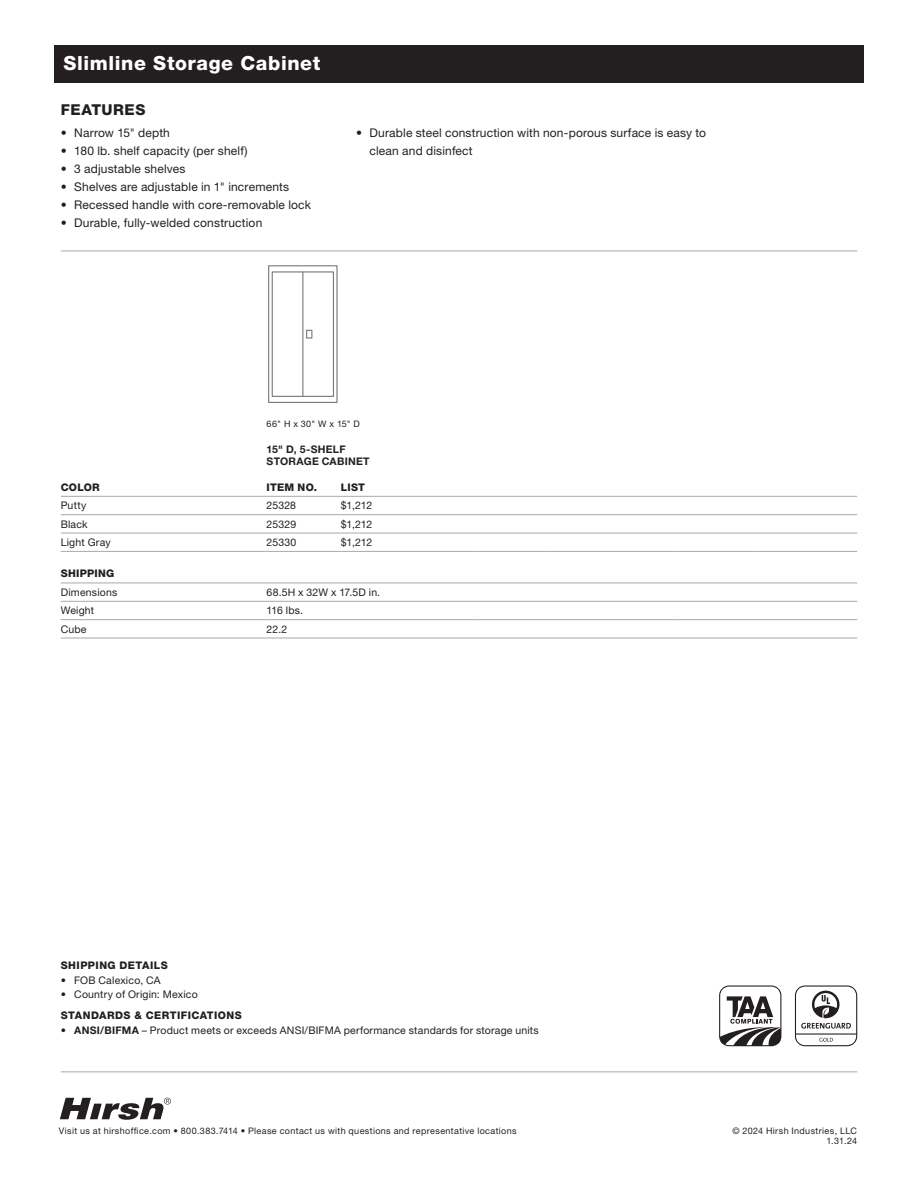
<style>
.page{position:relative;width:918px;height:1188px;background:#fff}
.page>*{position:absolute;margin:0;border:0;box-sizing:border-box;transform-origin:0 0}
.t1{font:800 19.5px "Helvetica Neue LT Std";letter-spacing:.03em;color:#fff}
.t2{font:800 15px "Helvetica Neue LT Std";letter-spacing:.035em;color:#231f20}
.t3{font:12px/18px "Helvetica Neue LT Std";letter-spacing:.015em;color:#231f20}
.t4{font:10.5px "Helvetica Neue LT Std";letter-spacing:.015em;color:#231f20}
.t5{font:800 10.5px "Helvetica Neue LT Std";letter-spacing:.04em;color:#231f20}
.t6{font:700 10.5px "Helvetica Neue LT Std";letter-spacing:.025em;color:#231f20}
.t7{font:9px/9.6px "Helvetica Neue LT Std";letter-spacing:.045em;color:#231f20;text-align:right}
.s1{font-weight:700}
</style>
<div class="page">
<svg style="left:60px;top:1098px;width:111px;height:22px"></svg>
<div style="left:54px;top:45px;width:810px;height:38px;background:#231f20"></div>
<hr style="left:61px;top:251px;width:796px;height:1px;background:#a8a9ad">
<hr style="left:61px;top:1071px;width:796px;height:1px;background:#a8a9ad">
<hr style="left:61px;top:496px;width:206px;height:1px;background:#a8a9ad">
<hr style="left:267px;top:496px;width:74px;height:1px;background:#a8a9ad">
<hr style="left:341px;top:496px;width:131px;height:1px;background:#a8a9ad">
<hr style="left:472px;top:496px;width:75px;height:1px;background:#a8a9ad">
<hr style="left:547px;top:496px;width:131px;height:1px;background:#a8a9ad">
<hr style="left:678px;top:496px;width:75px;height:1px;background:#a8a9ad">
<hr style="left:753px;top:496px;width:104px;height:1px;background:#a8a9ad">
<hr style="left:61px;top:514px;width:206px;height:1px;background:#a8a9ad">
<hr style="left:267px;top:514px;width:74px;height:1px;background:#a8a9ad">
<hr style="left:341px;top:514px;width:131px;height:1px;background:#a8a9ad">
<hr style="left:472px;top:514px;width:75px;height:1px;background:#a8a9ad">
<hr style="left:547px;top:514px;width:131px;height:1px;background:#a8a9ad">
<hr style="left:678px;top:514px;width:75px;height:1px;background:#a8a9ad">
<hr style="left:753px;top:514px;width:104px;height:1px;background:#a8a9ad">
<hr style="left:61px;top:533px;width:206px;height:1px;background:#a8a9ad">
<hr style="left:61px;top:551px;width:206px;height:1px;background:#a8a9ad">
<hr style="left:267px;top:533px;width:74px;height:1px;background:#a8a9ad">
<hr style="left:267px;top:551px;width:74px;height:1px;background:#a8a9ad">
<hr style="left:341px;top:533px;width:131px;height:1px;background:#a8a9ad">
<hr style="left:341px;top:551px;width:131px;height:1px;background:#a8a9ad">
<hr style="left:472px;top:533px;width:75px;height:1px;background:#a8a9ad">
<hr style="left:547px;top:533px;width:131px;height:1px;background:#a8a9ad">
<hr style="left:678px;top:533px;width:75px;height:1px;background:#a8a9ad">
<hr style="left:472px;top:551px;width:75px;height:1px;background:#a8a9ad">
<hr style="left:547px;top:551px;width:131px;height:1px;background:#a8a9ad">
<hr style="left:678px;top:551px;width:75px;height:1px;background:#a8a9ad">
<hr style="left:753px;top:533px;width:104px;height:1px;background:#a8a9ad">
<hr style="left:753px;top:551px;width:104px;height:1px;background:#a8a9ad">
<hr style="left:61px;top:583px;width:206px;height:1px;background:#a8a9ad">
<hr style="left:267px;top:583px;width:205px;height:1px;background:#a8a9ad">
<hr style="left:472px;top:583px;width:206px;height:1px;background:#a8a9ad">
<hr style="left:678px;top:583px;width:179px;height:1px;background:#a8a9ad">
<hr style="left:61px;top:601px;width:206px;height:1px;background:#a8a9ad">
<hr style="left:61px;top:619px;width:206px;height:1px;background:#a8a9ad">
<hr style="left:61px;top:638px;width:206px;height:1px;background:#a8a9ad">
<hr style="left:267px;top:601px;width:205px;height:1px;background:#a8a9ad">
<hr style="left:267px;top:619px;width:205px;height:1px;background:#a8a9ad">
<hr style="left:267px;top:638px;width:205px;height:1px;background:#a8a9ad">
<hr style="left:472px;top:601px;width:206px;height:1px;background:#a8a9ad">
<hr style="left:472px;top:619px;width:206px;height:1px;background:#a8a9ad">
<hr style="left:472px;top:638px;width:206px;height:1px;background:#a8a9ad">
<hr style="left:678px;top:601px;width:179px;height:1px;background:#a8a9ad">
<hr style="left:678px;top:619px;width:179px;height:1px;background:#a8a9ad">
<hr style="left:678px;top:638px;width:179px;height:1px;background:#a8a9ad">
<div style="left:268px;top:265px;width:70px;height:138px;border:1px solid #76787b"></div>
<div style="left:272px;top:271px;width:62px;height:126px;border:1px solid #76787b"></div>
<hr style="left:302px;top:272px;width:1px;height:124px;background:#76787b">
<div style="left:306px;top:330px;width:6px;height:9px;border:1px solid #76787b"></div>
<svg style="left:795px;top:986px;width:62px;height:60px"></svg>
<svg style="left:719px;top:985px;width:62px;height:61px"></svg>
<p class="t1" style="left:64px;top:52px;width:258px">Slimline Storage Cabinet</p>
<p class="t2" style="left:61px;top:101px;width:86px">FEATURES</p>
<p class="t3" style="left:61px;top:124px;width:111px">• Narrow 15" depth</p>
<p class="t3" style="left:61px;top:142px;width:188px">• 180 lb. shelf capacity (per shelf)</p>
<p class="t3" style="left:61px;top:160px;width:126px">• 3 adjustable shelves</p>
<p class="t3" style="left:61px;top:178px;width:230px">• Shelves are adjustable in 1" increments</p>
<p class="t3" style="left:61px;top:196px;width:252px">• Recessed handle with core-removable lock</p>
<p class="t3" style="left:61px;top:214px;width:203px">• Durable, fully-welded construction</p>
<p class="t3" style="left:370px;top:124px;width:338px;text-indent:-14px">• Durable steel construction with non-porous surface is easy to clean and disinfect</p>
<p class="t7" style="left:267px;top:419px;width:95px">66" H x 30" W x 15" D</p>
<p class="t6" style="left:267px;top:443px;width:80px">15" D, 5-SHELF</p>
<p class="t6" style="left:267px;top:455px;width:105px">STORAGE CABINET</p>
<p class="t5" style="left:61px;top:481px;width:41px">COLOR</p>
<p class="t5" style="left:267px;top:481px;width:52px">ITEM NO.</p>
<p class="t5" style="left:341px;top:481px;width:26px">LIST</p>
<p class="t4" style="left:61px;top:499px;width:27px">Putty</p>
<p class="t4" style="left:267px;top:499px;width:31px">25328</p>
<p class="t4" style="left:341px;top:499px;width:33px">$1,212</p>
<p class="t4" style="left:61px;top:518px;width:28px">Black</p>
<p class="t4" style="left:267px;top:518px;width:31px">25329</p>
<p class="t4" style="left:341px;top:518px;width:33px">$1,212</p>
<p class="t4" style="left:61px;top:536px;width:51px">Light Gray</p>
<p class="t4" style="left:267px;top:536px;width:31px">25330</p>
<p class="t4" style="left:341px;top:536px;width:33px">$1,212</p>
<p class="t5" style="left:61px;top:567px;width:55px">SHIPPING</p>
<p class="t4" style="left:61px;top:586px;width:58px">Dimensions</p>
<p class="t4" style="left:267px;top:586px;width:115px">68.5H x 32W x 17.5D in.</p>
<p class="t4" style="left:61px;top:604px;width:35px">Weight</p>
<p class="t4" style="left:267px;top:604px;width:38px">116 lbs.</p>
<p class="t4" style="left:61px;top:623px;width:27px">Cube</p>
<p class="t4" style="left:267px;top:623px;width:22px">22.2</p>
<p class="t5" style="left:61px;top:959px;width:109px">SHIPPING DETAILS</p>
<p class="t4" style="left:61px;top:974px;width:101px">• FOB Calexico, CA</p>
<p class="t4" style="left:61px;top:988px;width:139px">• Country of Origin: Mexico</p>
<p class="t5" style="left:61px;top:1009px;width:183px">STANDARDS &amp; CERTIFICATIONS</p>
<p class="t4" style="left:61px;top:1024px;width:479px"><span class="s1">• ANSI/BIFMA</span> – Product meets or exceeds ANSI/BIFMA performance standards for storage units</p>
<p class="t7" style="left:59px;top:1126px;width:459px">Visit us at hirshoffice.com • 800.383.7414 • Please contact us with questions and representative locations</p>
<p class="t7" style="left:732px;top:1126px;width:126px">© 2024 Hirsh Industries, LLC<br>1.31.24</p>
</div>
